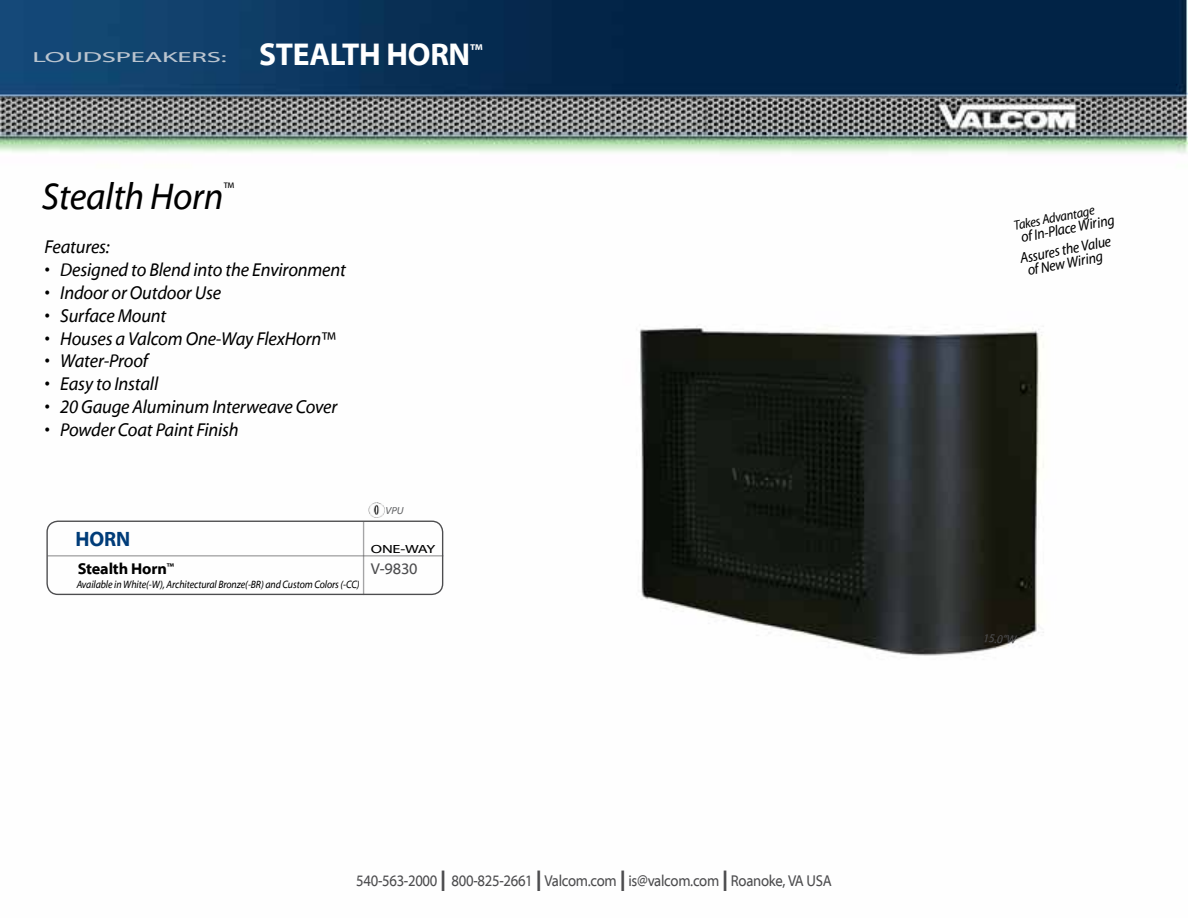
<style>
.page{position:relative;width:1188px;height:918px;background:#fff}
.page>*{position:absolute;margin:0;border:0;box-sizing:border-box;transform-origin:0 0}
.t1{font:italic 37.65px "Myriad Web Pro";letter-spacing:-.01em;color:#000;scale:.95 1}
.t2{font:700 31.8px "Myriad Web Pro";letter-spacing:-.01em;color:#fff;scale:.96 1}
.t3{font:700 21px "Myriad Web Pro";color:#003c79;scale:.95 1}
.t4{font:italic 18.75px "Myriad Web Pro";letter-spacing:-.01em;color:#000;scale:.95 1}
.t5{font:15.75px "Myriad Web Pro";letter-spacing:-.02em;color:#4d4d4f;scale:.9 1}
.t6{font:700 15.75px "Myriad Web Pro";color:#000}
.t7{font:15.75px "Myriad Web Pro";letter-spacing:-.02em;color:#4d4d4f}
.t8{font:italic 15px/20.2px "Myriad Web Pro";color:#000;text-align:center;scale:.9 1}
.t9{font:14.7px "Myriad Web Pro";letter-spacing:-.01em;color:#bac4cf;scale:1.9 1}
.t10{font:italic 14.1px "Myriad Web Pro";color:#000;scale:.95 1}
.t11{font:italic 13.5px "Myriad Web Pro";color:#000;scale:.9 1}
.t12{font:italic 12px "Myriad Web Pro";color:#4d4d4f;scale:.95 1}
.t13{font:11.85px "Myriad Web Pro";color:#000;scale:1.33 1}
.t14{font:italic 10.8px "Myriad Web Pro";letter-spacing:-.01em;color:#000;scale:.89 1}
.t15{font:italic 10.35px "Myriad Web Pro";color:#616264}
.s1{font-size:30.45px}
</style>
<div class="page">
<img style="left:0;top:0;width:1188px;height:656px">
<div style="left:46px;top:521px;width:397px;height:74px;border:1px solid #4d4d4f;border-radius:11px"></div>
<hr style="left:363px;top:522px;width:1px;height:73px;background:#4d4d4f">
<hr style="left:48px;top:555px;width:395px;height:2px;background:#4d4d4f">
<img style="left:369px;top:502px;width:15px;height:16px">
<p class="t9" style="left:32px;top:49px;width:104px">LoudSPEAKERS:</p>
<h2 class="t2" style="left:259px;top:37px;width:235px">STEALTH HORN<sup>™</sup></h2>
<h1 class="t1" style="left:42px;top:176px;width:193px">Stealth Horn</h1>
<p class="t10" style="left:223px;top:179px;width:13px">™</p>
<p class="t4" style="left:45px;top:237px;width:70px">Features:</p>
<p class="t4" style="left:45px;top:259px;width:319px">• Designed to Blend into the Environment</p>
<p class="t4" style="left:45px;top:282px;width:187px">• Indoor or Outdoor Use</p>
<p class="t4" style="left:45px;top:305px;width:130px">• Surface Mount</p>
<p class="t4" style="left:45px;top:328px;width:307px">• Houses a Valcom One-Way FlexHorn™</p>
<p class="t4" style="left:45px;top:351px;width:110px">• Water-Proof</p>
<p class="t4" style="left:45px;top:374px;width:121px">• Easy to Install</p>
<p class="t4" style="left:45px;top:397px;width:310px">• 20 Gauge Aluminum Interweave Cover</p>
<p class="t4" style="left:45px;top:420px;width:206px">• Powder Coat Paint Finish</p>
<p class="t3" style="left:76px;top:527px;width:59px">HORN</p>
<p class="t15" style="left:386px;top:505px;width:20px">VPU</p>
<p class="t13" style="left:371px;top:542px;width:50px">One-Way</p>
<p class="t6" style="left:78px;top:560px;width:98px">STEALTH HORN<sup>™</sup></p>
<p class="t7" style="left:371px;top:560px;width:48px">V-9830</p>
<p class="t14" style="left:77px;top:579px;width:319px">Available in White(-W), Architectural Bronze(-BR) and Custom Colors (-CC)</p>
<p class="t5" style="left:356px;top:872px;width:530px">540-563-2000 <span class="s1">I</span> 800-825-2661 <span class="s1">I</span> Valcom.com <span class="s1">I</span> is@valcom.com <span class="s1">I</span> Roanoke, VA USA</p>
<p class="t11" style="left:1013px;top:218px;width:93px;rotate:-11deg">Takes Advantage</p>
<p class="t8" style="left:1015px;top:229px;width:112px;rotate:-11deg">of In-Place Wiring<br>Assures the Value</p>
<p class="t8" style="left:1026px;top:261px;width:86px;rotate:-11deg">of New Wiring</p>
<p class="t12" style="left:984px;top:632px;width:36px;rotate:3deg">15.0”W</p>
</div>
